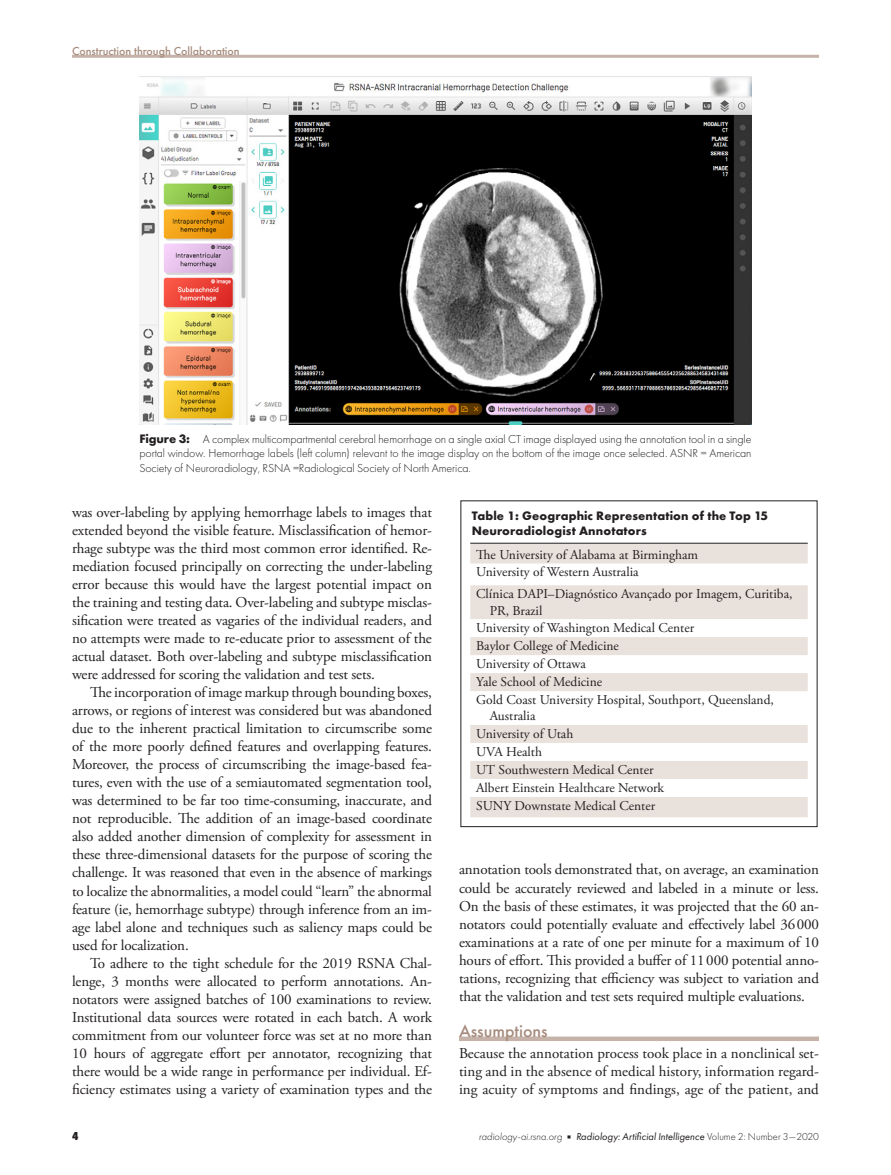
<style>
.page{position:relative;width:891px;height:1175px;background:#fff}
.page>*{position:absolute;margin:0;border:0;box-sizing:border-box;transform-origin:0 0}
.t1{font:500 18px "Futura PT";color:#a68b7d}
.t2{font:15px/18px "Adobe Garamond Pro";letter-spacing:-.01em;color:#231f20;text-align:justify}
.t3{font:13.5px/17.9px "Adobe Garamond Pro";color:#231f20}
.t4{font:700 12.75px/15px "Futura PT";letter-spacing:.01em;color:#231f20}
.t5{font:300 12px/14.4px "Futura PT";letter-spacing:-.01em;color:#231f20;text-align:justify}
.t6{font:500 12px "Futura PT";color:#a68b7d}
.t7{font:800 12px "Futura PT Cond";color:#231f20}
.t8{font:italic 10.5px "Futura PT";color:#231f20}
.s1{font-weight:700;font-size:12.75px}
.s2{font-weight:300}
.s3{font-family:"Universal Newswith Comm Pi";font-style:normal;font-size:6px}
.s4{font-weight:300;font-style:normal}
</style>
<div class="page">
<hr style="left:72px;top:55px;width:747px;height:3px;background:#c5b2a8">
<div style="left:459px;top:1036px;width:360px;height:5px;background:#c5b2a8"></div>
<img style="left:140px;top:76px;width:612px;height:348px">
<svg style="left:470px;top:544px;width:338px;height:273px;fill:#e9e2dc"></svg>
<hr style="left:470px;top:543px;width:338px;height:1px;background:#231f20">
<p class="t6" style="left:72px;top:43px;width:169px">Construction through Collaboration</p>
<p class="t5" style="left:139px;top:432px;width:614px"><span class="s1">Figure 3:</span> A complex multicompartmental cerebral hemorrhage on a single axial CT image displayed using the annotation tool in a single portal window. Hemorrhage labels (left column) relevant to the image display on the bottom of the image once selected. ASNR = American Society of Neuroradiology, RSNA =Radiological Society of North America.</p>
<p class="t4" style="left:472px;top:508px;width:298px">Table 1: Geographic Representation of the Top 15<br>Neuroradiologist Annotators</p>
<p class="t3" style="left:476px;top:546px;width:223px;line-height:17.2px">The University of Alabama at Birmingham<br>University of Western Australia</p>
<p class="t3" style="left:476px;top:585px;width:318px">Clínica DAPI–Diagnóstico Avançado por Imagem, Curitiba,</p>
<p class="t3" style="left:490px;top:602px;width:54px">PR, Brazil</p>
<p class="t3" style="left:476px;top:619px;width:219px">University of Washington Medical Center</p>
<p class="t3" style="left:476px;top:637px;width:144px">Baylor College of Medicine</p>
<p class="t3" style="left:476px;top:655px;width:111px">University of Ottawa</p>
<p class="t3" style="left:476px;top:673px;width:127px">Yale School of Medicine</p>
<p class="t3" style="left:476px;top:691px;width:299px">Gold Coast University Hospital, Southport, Queensland,</p>
<p class="t3" style="left:476px;top:707px;width:189px;text-indent:14px">Australia<br>University of Utah<br>UVA Health<br>UT Southwestern Medical Center<br>Albert Einstein Healthcare Network<br>SUNY Downstate Medical Center</p>
<p class="t2" style="left:72px;top:504px;width:362px">was over-labeling by applying hemorrhage labels to images that extended beyond the visible feature. Misclassification of hemor&shy;rhage subtype was the third most common error identified. Re&shy;mediation focused principally on correcting the under-labeling error because this would have the largest potential impact on the training and testing data. Over-labeling and subtype misclas&shy;sification were treated as vagaries of the individual readers, and no attempts were made to re-educate prior to assessment of the actual dataset. Both over-labeling and subtype misclassification were addressed for scoring the validation and test sets.</p>
<p class="t2" style="left:72px;top:684px;width:362px;text-indent:18px">The incorporation of image markup through bounding boxes, arrows, or regions of interest was considered but was abandoned due to the inherent practical limitation to circumscribe some of the more poorly defined features and overlapping features.<br>Moreover, the process of circumscribing the image-based fea&shy;tures, even with the use of a semiautomated segmentation tool, was determined to be far too time-consuming, inaccurate, and not reproducible. The addition of an image-based coordinate also added another dimension of complexity for assessment in these three-dimensional datasets for the purpose of scoring the challenge. It was reasoned that even in the absence of markings to localize the abnormalities, a model could “learn” the abnormal feature (ie, hemorrhage subtype) through inference from an im&shy;age label alone and techniques such as saliency maps could be used for localization.</p>
<p class="t2" style="left:72px;top:954px;width:362px;text-indent:18px">To adhere to the tight schedule for the 2019 RSNA Chal&shy;lenge, 3 months were allocated to perform annotations. An&shy;notators were assigned batches of 100 examinations to review.<br>Institutional data sources were rotated in each batch. A work commitment from our volunteer force was set at no more than 10 hours of aggregate effort per annotator, recognizing that there would be a wide range in performance per individual. Ef&shy;ficiency estimates using a variety of examination types and the</p>
<p class="t2" style="left:459px;top:861px;width:362px">annotation tools demonstrated that, on average, an examination could be accurately reviewed and labeled in a minute or less.<br>On the basis of these estimates, it was projected that the 60 an&shy;notators could potentially evaluate and effectively label 36000 examinations at a rate of one per minute for a maximum of 10 hours of effort. This provided a buffer of 11000 potential anno&shy;tations, recognizing that efficiency was subject to variation and that the validation and test sets required multiple evaluations.</p>
<p class="t1" style="left:459px;top:1019px;width:90px">Assumptions</p>
<p class="t2" style="left:459px;top:1044px;width:362px">Because the annotation process took place in a nonclinical set&shy;ting and in the absence of medical history, information regard&shy;ing acuity of symptoms and findings, age of the patient, and</p>
<p class="t7" style="left:72px;top:1128px;width:8px">4</p>
<p class="t8" style="left:479px;top:1130px;width:342px"><span class="s2">radiology-ai.rsna.org</span> <span class="s3">n</span> Radiology: Artificial Intelligence <span class="s4">Volume 2: Number 3—2020</span></p>
</div>
